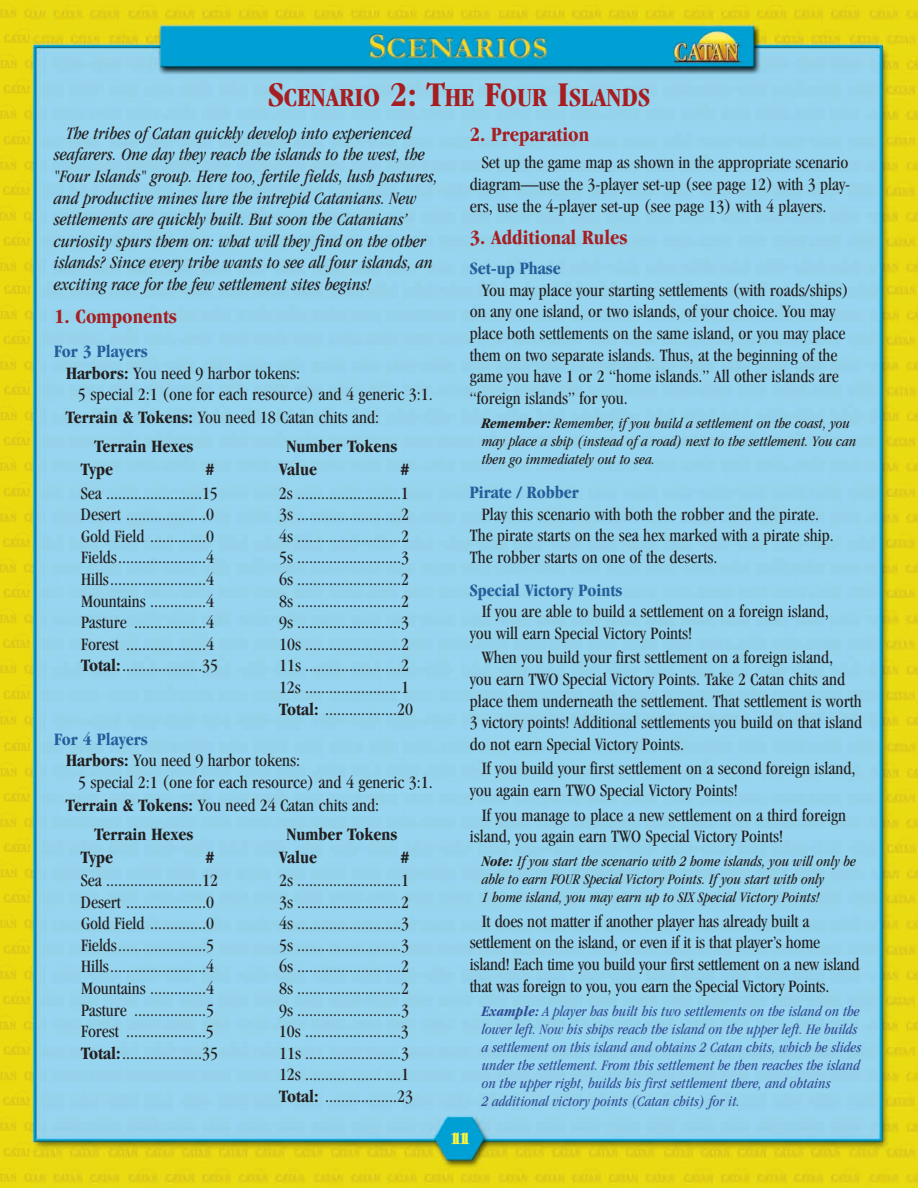
<style>
.page{position:relative;width:918px;height:1188px;background:#fff}
.page>*{position:absolute;margin:0;border:0;box-sizing:border-box;transform-origin:0 0}
.t1{font:700 condensed 27px "Garamond";color:#a61e22}
.t2{font:700 condensed 21px "Garamond";color:#a61e22}
.t3{font:condensed 18px/21.6px "Garamond";color:#231f20}
.t4{font:italic condensed 18px/21.6px "Garamond";color:#231f20}
.t5{font:700 condensed 18px "Garamond";color:#231f20}
.t6{font:700 condensed 18px "Garamond";color:#255d9b}
.t7{font:700 condensed 18px "Garamond";color:#fff33c}
.t8{font:italic condensed 15px/18px "Garamond";color:#344e96}
.t9{font:italic condensed 15px/18px "Garamond";color:#231f20}
.s1{font-size:36px}
.s2{font-weight:700}
</style>
<div class="page">
<img style="left:30px;top:0;width:888px;height:1188px">
<img style="left:0;top:0;width:30px;height:1188px">
<h1 class="t1" style="left:268px;top:88px;width:384px"><span class="s1">S</span>CENARIO <span class="s1">2: T</span>HE <span class="s1">F</span>OUR <span class="s1">I</span>SLANDS</h1>
<p class="t4" style="left:54px;top:124px;width:385px;text-indent:12px">The tribes of Catan quickly develop into experienced seafarers. One day they reach the islands to the west, the "Four Islands" group. Here too, fertile fields, lush pastures, and productive mines lure the intrepid Catanians. New settlements are quickly built. But soon the Catanians’ curiosity spurs them on: what will they find on the other islands? Since every tribe wants to see all four islands, an exciting race for the few settlement sites begins!</p>
<p class="t2" style="left:54px;top:308px;width:125px">1. Components</p>
<p class="t6" style="left:54px;top:345px;width:95px">For 3 Players</p>
<p class="t3" style="left:66px;top:363px;width:236px"><span class="s2">Harbors:</span> You need 9 harbor tokens:</p>
<p class="t3" style="left:78px;top:385px;width:356px">5 special 2:1 (one for each resource) and 4 generic 3:1.</p>
<p class="t3" style="left:66px;top:408px;width:315px"><span class="s2">Terrain &amp; Tokens:</span> You need 18 Catan chits and:</p>
<p class="t5" style="left:95px;top:440px;width:100px">Terrain Hexes</p>
<p class="t5" style="left:287px;top:440px;width:112px">Number Tokens</p>
<p class="t5" style="left:81px;top:463px;width:34px">Type</p>
<p class="t5" style="left:205px;top:463px;width:10px">#</p>
<p class="t5" style="left:279px;top:463px;width:40px">Value</p>
<p class="t5" style="left:401px;top:463px;width:10px">#</p>
<p class="t3" style="left:81px;top:483px;width:138px">Sea ........................15</p>
<p class="t3" style="left:279px;top:483px;width:131px">2s ..........................1</p>
<p class="t3" style="left:81px;top:505px;width:135px">Desert ....................0</p>
<p class="t3" style="left:279px;top:505px;width:132px">3s ..........................2</p>
<p class="t3" style="left:81px;top:527px;width:135px">Gold Field ..............0</p>
<p class="t3" style="left:279px;top:527px;width:132px">4s ..........................2</p>
<p class="t3" style="left:81px;top:548px;width:135px">Fields......................4</p>
<p class="t3" style="left:279px;top:548px;width:132px">5s ..........................3</p>
<p class="t3" style="left:81px;top:570px;width:135px">Hills........................4</p>
<p class="t3" style="left:279px;top:570px;width:132px">6s ..........................2</p>
<p class="t3" style="left:81px;top:591px;width:135px">Mountains ..............4</p>
<p class="t3" style="left:279px;top:591px;width:132px">8s ..........................2</p>
<p class="t3" style="left:81px;top:613px;width:135px">Pasture ..................4</p>
<p class="t3" style="left:279px;top:613px;width:132px">9s ..........................3</p>
<p class="t3" style="left:81px;top:635px;width:135px">Forest ....................4</p>
<p class="t3" style="left:279px;top:635px;width:132px">10s ........................2</p>
<p class="t3" style="left:81px;top:656px;width:139px"><span class="s2">Total:</span>....................35</p>
<p class="t3" style="left:279px;top:656px;width:136px">11s ........................2<br>12s ........................1<br><span class="s2">Total:</span> ..................20</p>
<p class="t6" style="left:54px;top:732px;width:95px">For 4 Players</p>
<p class="t3" style="left:66px;top:751px;width:236px"><span class="s2">Harbors:</span> You need 9 harbor tokens:</p>
<p class="t3" style="left:78px;top:772px;width:356px">5 special 2:1 (one for each resource) and 4 generic 3:1.</p>
<p class="t3" style="left:66px;top:795px;width:315px"><span class="s2">Terrain &amp; Tokens:</span> You need 24 Catan chits and:</p>
<p class="t5" style="left:95px;top:827px;width:100px">Terrain Hexes</p>
<p class="t5" style="left:287px;top:827px;width:112px">Number Tokens</p>
<p class="t5" style="left:81px;top:850px;width:34px">Type</p>
<p class="t5" style="left:205px;top:850px;width:10px">#</p>
<p class="t5" style="left:279px;top:850px;width:40px">Value</p>
<p class="t5" style="left:401px;top:850px;width:10px">#</p>
<p class="t3" style="left:81px;top:871px;width:139px">Sea ........................12</p>
<p class="t3" style="left:279px;top:871px;width:132px">2s ..........................1</p>
<p class="t3" style="left:81px;top:892px;width:135px">Desert ....................0</p>
<p class="t3" style="left:279px;top:892px;width:132px">3s ..........................2</p>
<p class="t3" style="left:81px;top:914px;width:135px">Gold Field ..............0</p>
<p class="t3" style="left:279px;top:914px;width:132px">4s ..........................3</p>
<p class="t3" style="left:81px;top:936px;width:135px">Fields......................5</p>
<p class="t3" style="left:279px;top:936px;width:132px">5s ..........................3</p>
<p class="t3" style="left:81px;top:957px;width:135px">Hills........................4</p>
<p class="t3" style="left:279px;top:957px;width:132px">6s ..........................2</p>
<p class="t3" style="left:81px;top:979px;width:135px">Mountains ..............4</p>
<p class="t3" style="left:279px;top:979px;width:132px">8s ..........................2</p>
<p class="t3" style="left:81px;top:1000px;width:135px">Pasture ..................5</p>
<p class="t3" style="left:279px;top:1000px;width:132px">9s ..........................3</p>
<p class="t3" style="left:81px;top:1022px;width:134px">Forest ....................5</p>
<p class="t3" style="left:279px;top:1022px;width:131px">10s ........................3</p>
<p class="t3" style="left:81px;top:1044px;width:139px"><span class="s2">Total:</span>....................35</p>
<p class="t3" style="left:279px;top:1044px;width:136px">11s ........................3<br>12s ........................1<br><span class="s2">Total:</span> ..................23</p>
<p class="t7" style="left:450px;top:1131px;width:19px">11</p>
<p class="t2" style="left:470px;top:126px;width:121px">2. Preparation</p>
<p class="t3" style="left:470px;top:153px;width:382px;text-align:justify;text-indent:12px">Set up the game map as shown in the appropriate scenario diagram—use the 3-player set-up (see page 12) with 3 play&shy;ers, use the 4-player set-up (see page 13) with 4 players.</p>
<p class="t2" style="left:470px;top:230px;width:159px">3. Additional Rules</p>
<p class="t6" style="left:470px;top:262px;width:92px">Set-up Phase</p>
<p class="t3" style="left:470px;top:281px;width:380px;text-indent:12px">You may place your starting settlements (with roads/ships) on any one island, or two islands, of your choice. You may place both settlements on the same island, or you may place them on two separate islands. Thus, at the beginning of the game you have 1 or 2 “home islands.” All other islands are “foreign islands” for you.</p>
<p class="t9" style="left:482px;top:415px;width:376px"><span class="s2">Remember:</span> Remember, if you build a settlement on the coast, you may place a ship (instead of a road) next to the settlement. You can then go immediately out to sea.</p>
<p class="t6" style="left:470px;top:486px;width:110px">Pirate / Robber</p>
<p class="t3" style="left:470px;top:504px;width:366px;text-indent:12px">Play this scenario with both the robber and the pirate.<br>The pirate starts on the sea hex marked with a pirate ship.<br>The robber starts on one of the deserts.</p>
<p class="t6" style="left:470px;top:583px;width:154px">Special Victory Points</p>
<p class="t3" style="left:470px;top:602px;width:361px;text-indent:12px">If you are able to build a settlement on a foreign island, you will earn Special Victory Points!</p>
<p class="t3" style="left:470px;top:648px;width:394px;text-indent:12px">When you build your first settlement on a foreign island,<br>you earn TWO Special Victory Points. Take 2 Catan chits and place them underneath the settlement. That settlement is worth 3 victory points! Additional settlements you build on that island do not earn Special Victory Points.</p>
<p class="t3" style="left:470px;top:759px;width:387px;text-indent:12px">If you build your first settlement on a second foreign island, you again earn TWO Special Victory Points!</p>
<p class="t3" style="left:470px;top:805px;width:378px;text-indent:12px">If you manage to place a new settlement on a third foreign island, you again earn TWO Special Victory Points!</p>
<p class="t9" style="left:482px;top:854px;width:376px"><span class="s2">Note:</span> If you start the scenario with 2 home islands, you will only be able to earn FOUR Special Victory Points. If you start with only<br>1 home island, you may earn up to SIX Special Victory Points!</p>
<p class="t3" style="left:470px;top:912px;width:391px;text-indent:12px">It does not matter if another player has already built a settlement on the island, or even if it is that player’s home island! Each time you build your first settlement on a new island that was foreign to you, you earn the Special Victory Points.</p>
<p class="t8" style="left:482px;top:1003px;width:381px"><span class="s2">Example:</span> A player has built his two settlements on the island on the lower left. Now his ships reach the island on the upper left. He builds a settlement on this island and obtains 2 Catan chits, which he slides under the settlement. From this settlement he then reaches the island on the upper right, builds his first settlement there, and obtains<br>2 additional victory points (Catan chits) for it.</p>
<p class="t7" style="left:453px;top:1131px;width:19px">11</p>
</div>
